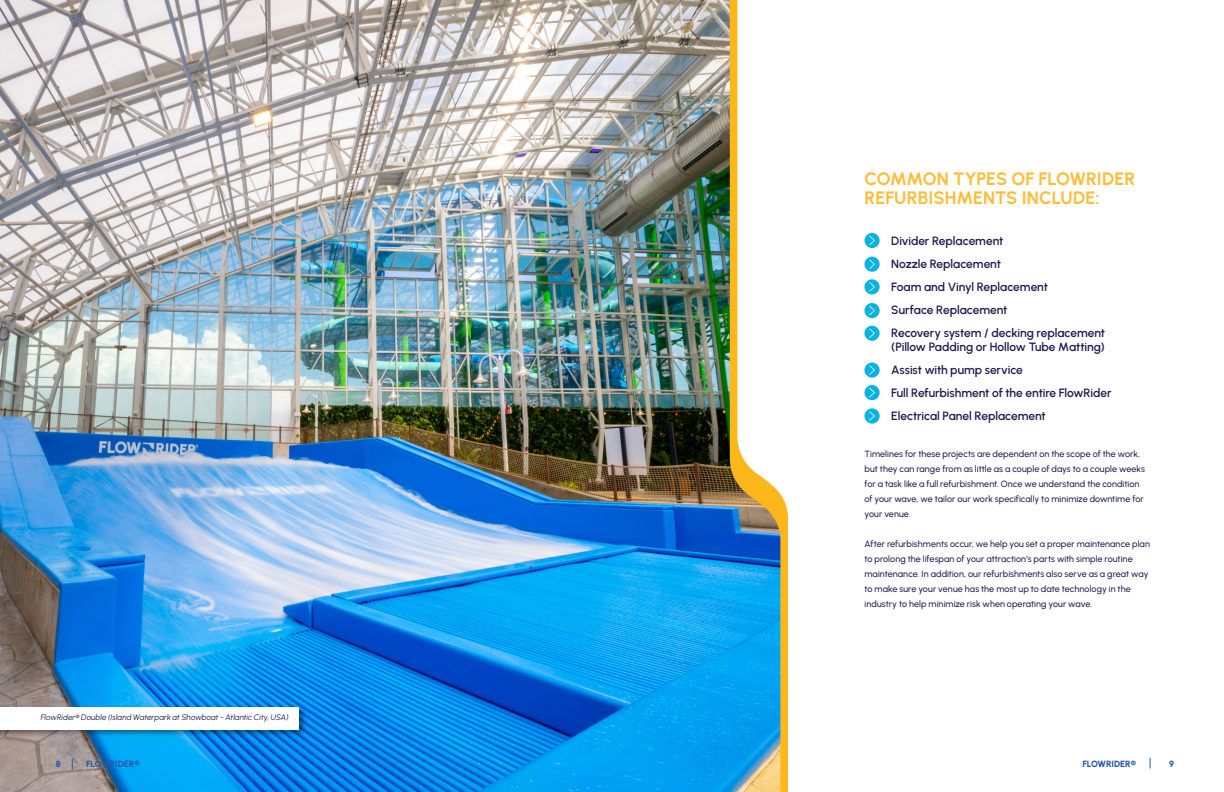
<style>
.page{position:relative;width:1224px;height:792px;background:#fff}
.page>*{position:absolute;margin:0;border:0;box-sizing:border-box;transform-origin:0 0}
.t1{font:700 18px/20px "Urbanist";color:#febd38}
.t2{font:600 12px/23px "Urbanist";letter-spacing:-.005em;color:#201c51}
.t3{font:500 9px/15px "Urbanist";letter-spacing:.01em;color:#201c51}
.t4{font:800 9px "Urbanist";letter-spacing:-.015em;color:#2459a9}
.t5{font:italic 8px "Urbanist";letter-spacing:.005em;color:#201c51}
</style>
<div class="page">
<img style="left:0;top:0;width:780px;height:792px">
<div style="left:865px;top:233px;width:15px;height:15px;background:#04b3e2;border-radius:50%"></div>
<svg style="left:869px;top:236px;width:6px;height:9px"></svg>
<div style="left:865px;top:257px;width:15px;height:15px;background:#04b3e2;border-radius:50%"></div>
<svg style="left:869px;top:260px;width:6px;height:9px"></svg>
<div style="left:865px;top:279px;width:15px;height:15px;background:#04b3e2;border-radius:50%"></div>
<svg style="left:869px;top:282px;width:6px;height:10px"></svg>
<div style="left:865px;top:303px;width:15px;height:15px;background:#04b3e2;border-radius:50%"></div>
<svg style="left:869px;top:306px;width:6px;height:9px"></svg>
<div style="left:865px;top:326px;width:15px;height:15px;background:#04b3e2;border-radius:50%"></div>
<svg style="left:869px;top:329px;width:6px;height:9px"></svg>
<div style="left:865px;top:363px;width:15px;height:15px;background:#04b3e2;border-radius:50%"></div>
<svg style="left:869px;top:365px;width:6px;height:10px"></svg>
<div style="left:865px;top:385px;width:15px;height:15px;background:#04b3e2;border-radius:50%"></div>
<svg style="left:869px;top:388px;width:6px;height:9px"></svg>
<svg style="left:865px;top:408px;width:15px;height:16px"></svg>
<svg style="left:869px;top:411px;width:6px;height:10px"></svg>
<div style="left:0;top:705px;width:307px;height:33px;background:#000;opacity:.43"></div>
<div style="left:0;top:707px;width:299px;height:23px;background:#fff"></div>
<h1 class="t1" style="left:864px;top:168px;width:272px">COMMON TYPES OF FLOWRIDER<br>REFURBISHMENTS INCLUDE:</h1>
<h2 class="t2" style="left:891px;top:229px;width:215px">Divider Replacement<br>Nozzle Replacement<br>Foam and Vinyl Replacement<br>Surface Replacement<br>Recovery system / decking replacement</h2>
<h2 class="t2" style="left:891px;top:335px;width:222px">(Pillow Padding or Hollow Tube Matting)<br>Assist with pump service<br>Full Refurbishment of the entire FlowRider Electrical Panel Replacement</h2>
<p class="t3" style="left:864px;top:446px;width:282px">Timelines for these projects are dependent on the scope of the work, but they can range from as little as a couple of days to a couple weeks for a task like a full refurbishment. Once we understand the condition of your wave, we tailor our work specifically to minimize downtime for your venue.</p>
<p class="t3" style="left:864px;top:536px;width:287px">After refurbishments occur, we help you set a proper maintenance plan to prolong the lifespan of your attraction’s parts with simple routine maintenance. In addition, our refurbishments also serve as a great way to make sure your venue has the most up to date technology in the industry to help minimize risk when operating your wave.</p>
<p class="t5" style="left:41px;top:712px;width:249px">FlowRider® Double (Island Waterpark at Showboat - Atlantic City, USA)</p>
<p class="t4" style="left:56px;top:758px;width:6px">8</p>
<p class="t4" style="left:86px;top:758px;width:55px">FLOWRIDER®</p>
<p class="t4" style="left:1082px;top:758px;width:55px">FLOWRIDER®</p>
<p class="t4" style="left:1169px;top:758px;width:6px">9</p>
</div>
